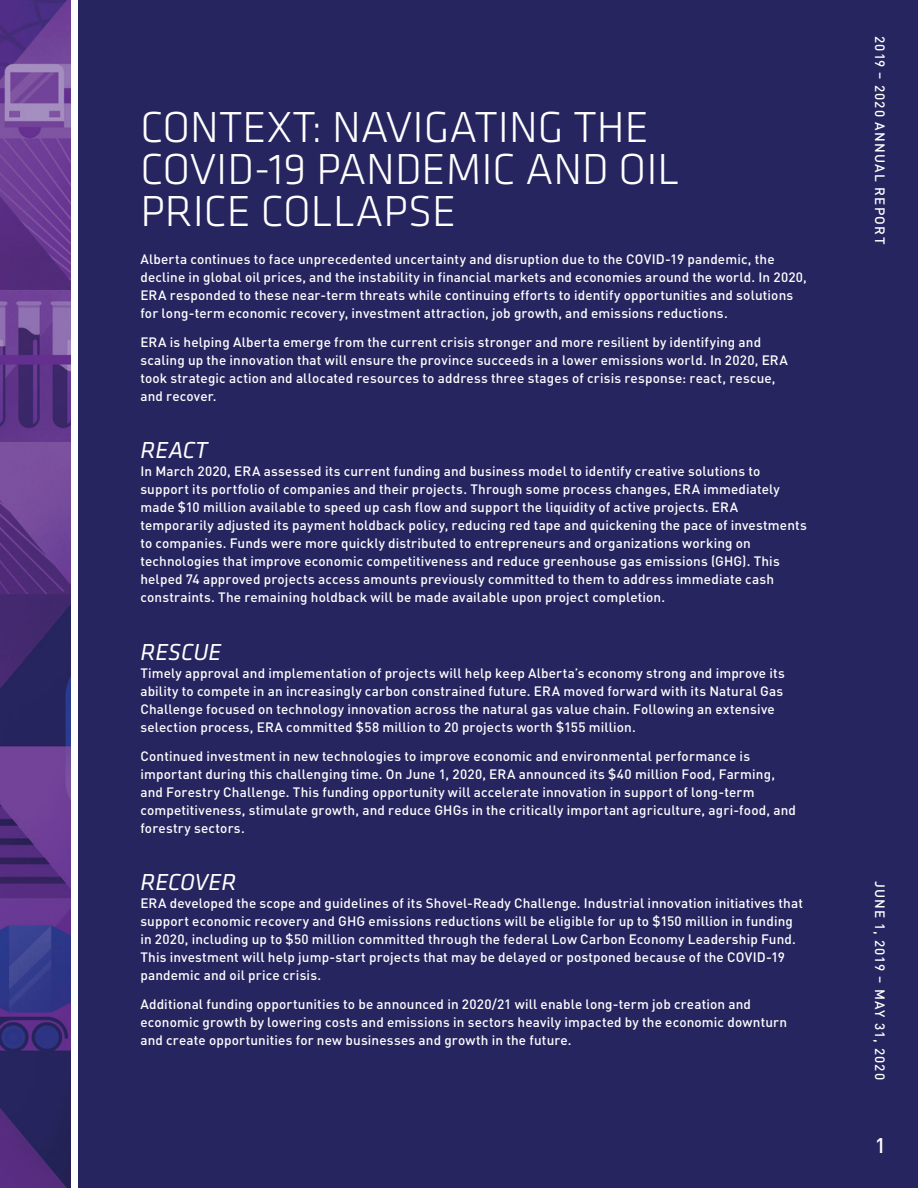
<style>
.page{position:relative;width:918px;height:1188px;background:#fff}
.page>*{position:absolute;margin:0;border:0;box-sizing:border-box;transform-origin:0 0}
.SUB_HEADING_1{font:300 45px/42px "Klavika";color:#fff}
.SUB_HEADING_2{font:italic 24px "Klavika";color:#fff}
.t1{font:500 21px "DIN Pro";color:#fff}
.BODY_on_DARK{font:500 13.5px/18px "DIN Pro";letter-spacing:.01em;color:#fff}
.BODY_on_DARK-2{font:500 13.5px "DIN Pro";letter-spacing:.09em;color:#fff}
</style>
<div class="page">
<img style="left:0;top:0;width:70px;height:1188px">
<div style="left:78px;top:0;width:840px;height:1188px;background:#27255f"></div>
<p class="SUB_HEADING_1" style="left:140px;top:107px;width:541px">CONTEXT: NAVIGATING THE<br>COVID-19 PANDEMIC AND OIL<br>PRICE COLLAPSE</p>
<p class="BODY_on_DARK" style="left:140px;top:249px;width:668px">Alberta continues to face unprecedented uncertainty and disruption due to the COVID-19 pandemic, the decline in global oil prices, and the instability in financial markets and economies around the world. In 2020, ERA responded to these near-term threats while continuing efforts to identify opportunities and solutions for long-term economic recovery, investment attraction, job growth, and emissions reductions.</p>
<p class="BODY_on_DARK" style="left:140px;top:331px;width:649px">ERA is helping Alberta emerge from the current crisis stronger and more resilient by identifying and scaling up the innovation that will ensure the province succeeds in a lower emissions world. In 2020, ERA took strategic action and allocated resources to address three stages of crisis response: react, rescue, and recover.</p>
<p class="SUB_HEADING_2" style="left:140px;top:437px;width:69px">REACT</p>
<p class="BODY_on_DARK" style="left:140px;top:461px;width:668px">In March 2020, ERA assessed its current funding and business model to identify creative solutions to support its portfolio of companies and their projects. Through some process changes, ERA immediately made $10 million available to speed up cash flow and support the liquidity of active projects. ERA temporarily adjusted its payment holdback policy, reducing red tape and quickening the pace of investments to companies. Funds were more quickly distributed to entrepreneurs and organizations working on technologies that improve economic competitiveness and reduce greenhouse gas emissions (GHG). This helped 74 approved projects access amounts previously committed to them to address immediate cash constraints. The remaining holdback will be made available upon project completion.</p>
<p class="SUB_HEADING_2" style="left:140px;top:639px;width:83px">RESCUE</p>
<p class="BODY_on_DARK" style="left:140px;top:663px;width:646px">Timely approval and implementation of projects will help keep Alberta’s economy strong and improve its ability to compete in an increasingly carbon constrained future. ERA moved forward with its Natural Gas Challenge focused on technology innovation across the natural gas value chain. Following an extensive selection process, ERA committed $58 million to 20 projects worth $155 million.</p>
<p class="BODY_on_DARK" style="left:140px;top:745px;width:657px">Continued investment in new technologies to improve economic and environmental performance is important during this challenging time. On June 1, 2020, ERA announced its $40 million Food, Farming, and Forestry Challenge. This funding opportunity will accelerate innovation in support of long-term competitiveness, stimulate growth, and reduce GHGs in the critically important agriculture, agri-food, and forestry sectors.</p>
<p class="SUB_HEADING_2" style="left:140px;top:869px;width:98px">RECOVER</p>
<p class="BODY_on_DARK" style="left:140px;top:893px;width:664px">ERA developed the scope and guidelines of its Shovel-Ready Challenge. Industrial innovation initiatives that support economic recovery and GHG emissions reductions will be eligible for up to $150 million in funding in 2020, including up to $50 million committed through the federal Low Carbon Economy Leadership Fund.<br>This investment will help jump-start projects that may be delayed or postponed because of the COVID-19 pandemic and oil price crisis.</p>
<p class="BODY_on_DARK" style="left:140px;top:993px;width:648px">Additional funding opportunities to be announced in 2020/21 will enable long-term job creation and economic growth by lowering costs and emissions in sectors heavily impacted by the economic downturn and create opportunities for new businesses and growth in the future.</p>
<p class="BODY_on_DARK-2" style="left:891px;top:36px;width:210px;rotate:90deg">2019 – 2020 ANNUAL REPORT</p>
<p class="BODY_on_DARK-2" style="left:891px;top:881px;width:201px;rotate:90deg">JUNE 1, 2019 – MAY 31, 2020</p>
<h3 class="t1" style="left:875px;top:1128px;width:13px">1</h3>
</div>
